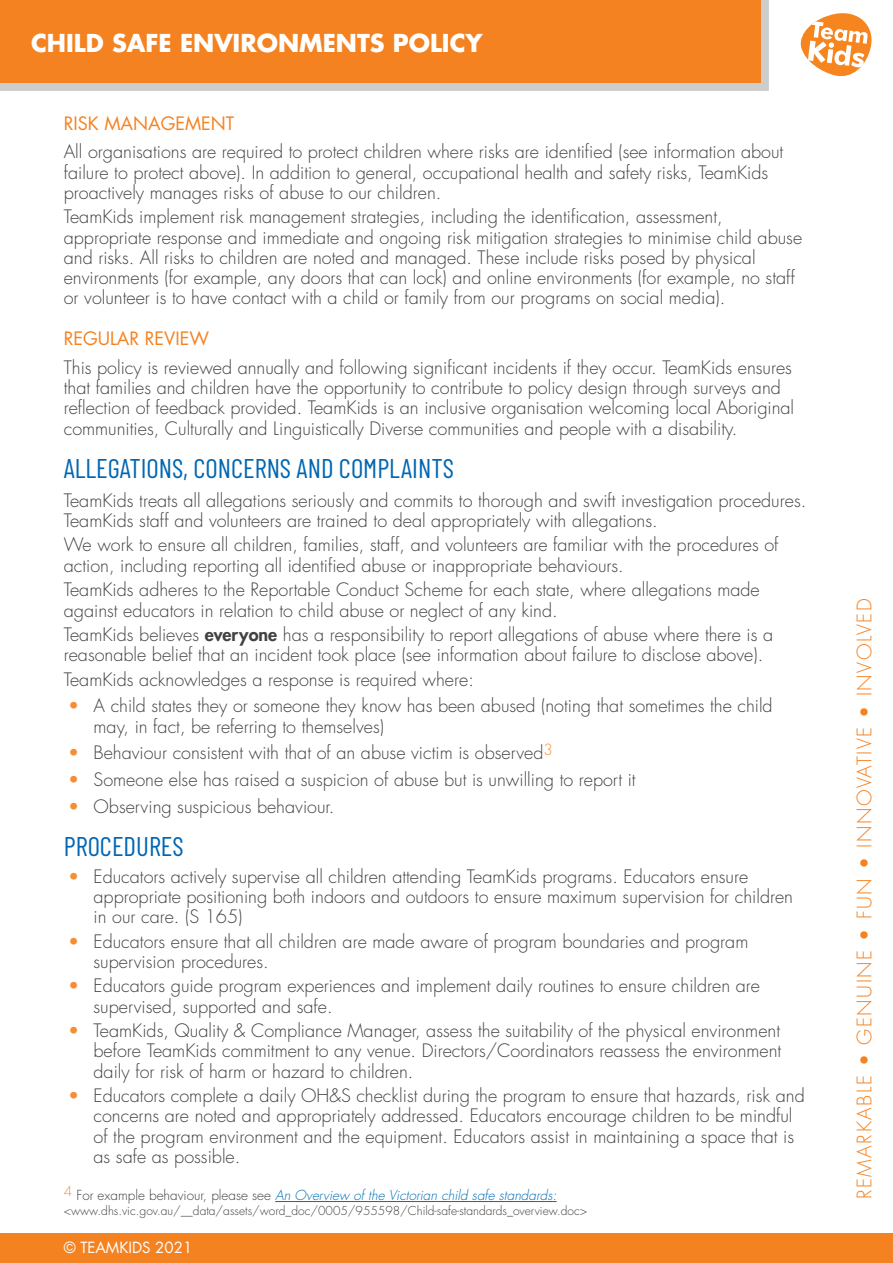
<style>
.page{position:relative;width:893px;height:1263px;background:#fff}
.page>*{position:absolute;margin:0;border:0;box-sizing:border-box;transform-origin:0 0}
.Heading_1{font:27px "Barlow Condensed";color:#0066b3}
.Title_-_Small{font:700 24px "Futura Std";color:#fff}
.t1{font:300 19.5px "Futura Std";letter-spacing:.08em;color:#f58220}
.Body{font:300 18px/20.2px "Futura Std";color:#414042}
.Heading_2{font:18px "Futura Std";color:#f58220}
.t2{font:15px "Futura Std";color:#fff}
.Body-2{font:italic 300 13.5px "Futura Std";color:#006fb8}
.Body-3{font:300 12px "Futura Std";color:#414042}
.s1{font-weight:800}
.s2{color:#f78d33}
.s3{font-style:normal;color:#414042}
</style>
<div class="page">
<div style="left:0;top:0;width:769px;height:90px;background:#cdcdcd"></div>
<div style="left:0;top:0;width:761px;height:83px;background:#f58220"></div>
<svg style="left:801px;top:13px;width:70px;height:63px"></svg>
<div style="left:0;top:1233px;width:893px;height:30px;background:#f58220"></div>
<hr style="left:275px;top:1201px;width:282px;height:1px;background:#006fb8">
<p class="Title_-_Small" style="left:31px;top:27px;width:453px">CHILD SAFE ENVIRONMENTS POLICY</p>
<p class="Heading_2" style="left:64px;top:112px;width:172px">RISK MANAGEMENT</p>
<p class="Body" style="left:64px;top:142px;width:721px">All organisations are required to protect children where risks are identified (see information about failure to protect above). In addition to general, occupational health and safety risks, TeamKids proactively manages risks of abuse to our children.</p>
<p class="Body" style="left:64px;top:207px;width:740px">TeamKids implement risk management strategies, including the identification, assessment, appropriate response and immediate and ongoing risk mitigation strategies to minimise child abuse and risks. All risks to children are noted and managed. These include risks posed by physical environments (for example, any doors that can lock) and online environments (for example, no staff or volunteer is to have contact with a child or family from our programs on social media).</p>
<p class="Heading_2" style="left:64px;top:327px;width:147px">REGULAR REVIEW</p>
<p class="Body" style="left:64px;top:357px;width:732px">This policy is reviewed annually and following significant incidents if they occur. TeamKids ensures that families and children have the opportunity to contribute to policy design through surveys and reflection of feedback provided. TeamKids is an inclusive organisation welcoming local Aboriginal communities, Culturally and Linguistically Diverse communities and people with a disability.</p>
<p class="Heading_1" style="left:64px;top:449px;width:392px">ALLEGATIONS, CONCERNS AND COMPLAINTS</p>
<p class="Body" style="left:64px;top:491px;width:744px">TeamKids treats all allegations seriously and commits to thorough and swift investigation procedures.<br>TeamKids staff and volunteers are trained to deal appropriately with allegations.</p>
<p class="Body" style="left:64px;top:535px;width:716px">We work to ensure all children, families, staff, and volunteers are familiar with the procedures of action, including reporting all identified abuse or inappropriate behaviours.</p>
<p class="Body" style="left:64px;top:580px;width:697px">TeamKids adheres to the Reportable Conduct Scheme for each state, where allegations made against educators in relation to child abuse or neglect of any kind.</p>
<p class="Body" style="left:64px;top:625px;width:711px">TeamKids believes <span class="s1">everyone</span> has a responsibility to report allegations of abuse where there is a reasonable belief that an incident took place (see information about failure to disclose above).</p>
<p class="Body" style="left:64px;top:670px;width:412px">TeamKids acknowledges a response is required where:</p>
<p class="Body" style="left:94px;top:696px;width:681px;text-indent:-26px"><span class="s2">•</span> A child states they or someone they know has been abused (noting that sometimes the child may, in fact, be referring to themselves)</p>
<p class="Body" style="left:68px;top:743px;width:486px"><span class="s2">•</span> Behaviour consistent with that of an abuse victim is observed<sup>3</sup></p>
<p class="Body" style="left:68px;top:770px;width:569px"><span class="s2">•</span> Someone else has raised a suspicion of abuse but is unwilling to report it</p>
<p class="Body" style="left:68px;top:797px;width:268px"><span class="s2">•</span> Observing suspicious behaviour.</p>
<p class="Heading_1" style="left:64px;top:827px;width:122px">PROCEDURES</p>
<p class="Body" style="left:94px;top:866px;width:701px;text-indent:-26px"><span class="s2">•</span> Educators actively supervise all children attending TeamKids programs. Educators ensure appropriate positioning both indoors and outdoors to ensure maximum supervision for children in our care. (S 165)</p>
<p class="Body" style="left:94px;top:931px;width:656px;text-indent:-26px"><span class="s2">•</span> Educators ensure that all children are made aware of program boundaries and program supervision procedures.</p>
<p class="Body" style="left:94px;top:976px;width:668px;text-indent:-26px"><span class="s2">•</span> Educators guide program experiences and implement daily routines to ensure children are supervised, supported and safe.</p>
<p class="Body" style="left:94px;top:1021px;width:689px;text-align:justify;text-indent:-26px"><span class="s2">•</span> TeamKids, Quality &amp; Compliance Manager, assess the suitability of the physical environment before TeamKids commitment to any venue. Directors/Coordinators reassess the environment daily for risk of harm or hazard to children.</p>
<p class="Body" style="left:94px;top:1086px;width:713px;text-indent:-26px"><span class="s2">•</span> Educators complete a daily OH&amp;S checklist during the program to ensure that hazards, risk and concerns are noted and appropriately addressed. Educators encourage children to be mindful of the program environment and the equipment. Educators assist in maintaining a space that is as safe as possible.</p>
<p class="Body-2" style="left:64px;top:1187px;width:497px"><sup>4</sup> <span class="s3">F o r exa m p l e b e h a v i o u r, p l e a s e s e e</span> An Overview of the Victorian child safe standards:</p>
<p class="Body-3" style="left:64px;top:1203px;width:525px">&lt;www.dhs.vic.gov.au/__data/assets/word_doc/0005/955598/Child-safe-standards_overview.doc&gt;</p>
<p class="t2" style="left:64px;top:1238px;width:130px">© TEAMKIDS 2021</p>
<p class="t1" style="left:853px;top:1199px;width:602px;rotate:-90deg">REMARKABLE • GENUINE • FUN • INNOVATIVE • INVOLVED</p>
</div>
